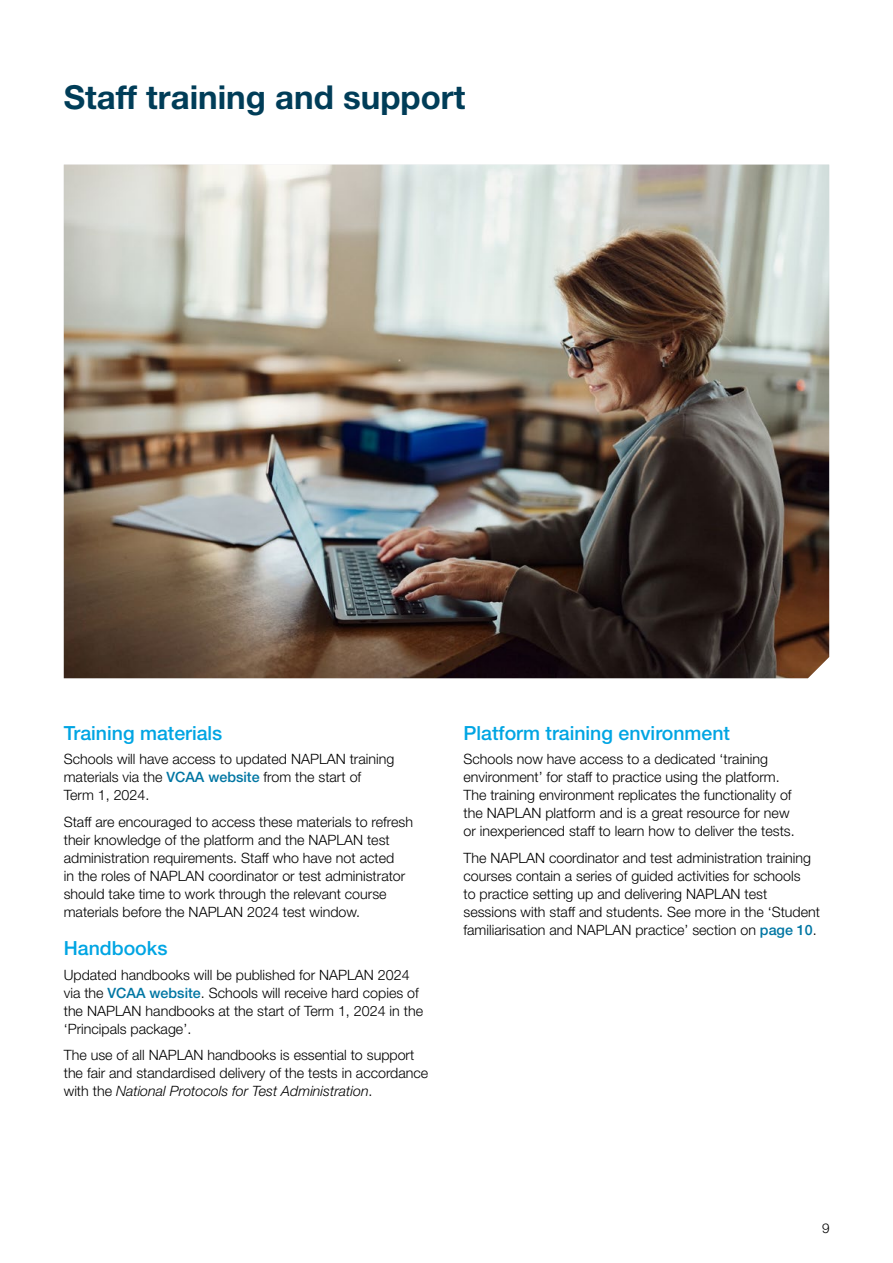
<style>
.page{position:relative;width:893px;height:1263px;background:#fff}
.page>*{position:absolute;margin:0;border:0;box-sizing:border-box;transform-origin:0 0}
.t1{font:700 33px "Helvetica Neue LT Pro";color:#003d58}
.t2{font:500 19.5px "Helvetica Neue LT Pro";color:#00a5e3}
.t3{font:300 14.25px/18px "Helvetica Neue LT Pro";color:#000}
.t4{font:300 13.5px "Helvetica Neue LT Pro";color:#000}
.s1{font-weight:500;color:#0076a3}
.s2{font-style:italic}
</style>
<div class="page">
<img style="left:64px;top:165px;width:765px;height:513px">
<h1 class="t1" style="left:64px;top:76px;width:403px">Staff training and support</h1>
<h2 class="t2" style="left:64px;top:721px;width:160px">Training materials</h2>
<p class="t3" style="left:64px;top:750px;width:332px">Schools will have access to updated NAPLAN training materials via the <span class="s1">VCAA website</span> from the start of<br>Term 1, 2024.</p>
<p class="t3" style="left:64px;top:812px;width:351px">Staff are encouraged to access these materials to refresh their knowledge of the platform and the NAPLAN test administration requirements. Staff who have not acted<br>in the roles of NAPLAN coordinator or test administrator should take time to work through the relevant course materials before the NAPLAN 2024 test window.</p>
<h2 class="t2" style="left:64px;top:936px;width:105px">Handbooks</h2>
<p class="t3" style="left:64px;top:965px;width:361px">Updated handbooks will be published for NAPLAN 2024 via the <span class="s1">VCAA website</span>. Schools will receive hard copies of the NAPLAN handbooks at the start of Term 1, 2024 in the ‘Principals package’.</p>
<p class="t3" style="left:64px;top:1046px;width:366px">The use of all NAPLAN handbooks is essential to support the fair and standardised delivery of the tests in accordance with the <span class="s2">National Protocols for Test Administration</span>.</p>
<h2 class="t2" style="left:463px;top:721px;width:268px">Platform training environment</h2>
<p class="t3" style="left:463px;top:750px;width:333px">Schools now have access to a dedicated ‘training environment’ for staff to practice using the platform.<br>The training environment replicates the functionality of the NAPLAN platform and is a great resource for new or inexperienced staff to learn how to deliver the tests.</p>
<p class="t3" style="left:463px;top:848px;width:358px">The NAPLAN coordinator and test administration training courses contain a series of guided activities for schools<br>to practice setting up and delivering NAPLAN test sessions with staff and students. See more in the ‘Student familiarisation and NAPLAN practice’ section on <span class="s1">page 10</span>.</p>
<p class="t4" style="left:822px;top:1220px;width:9px">9</p>
</div>
